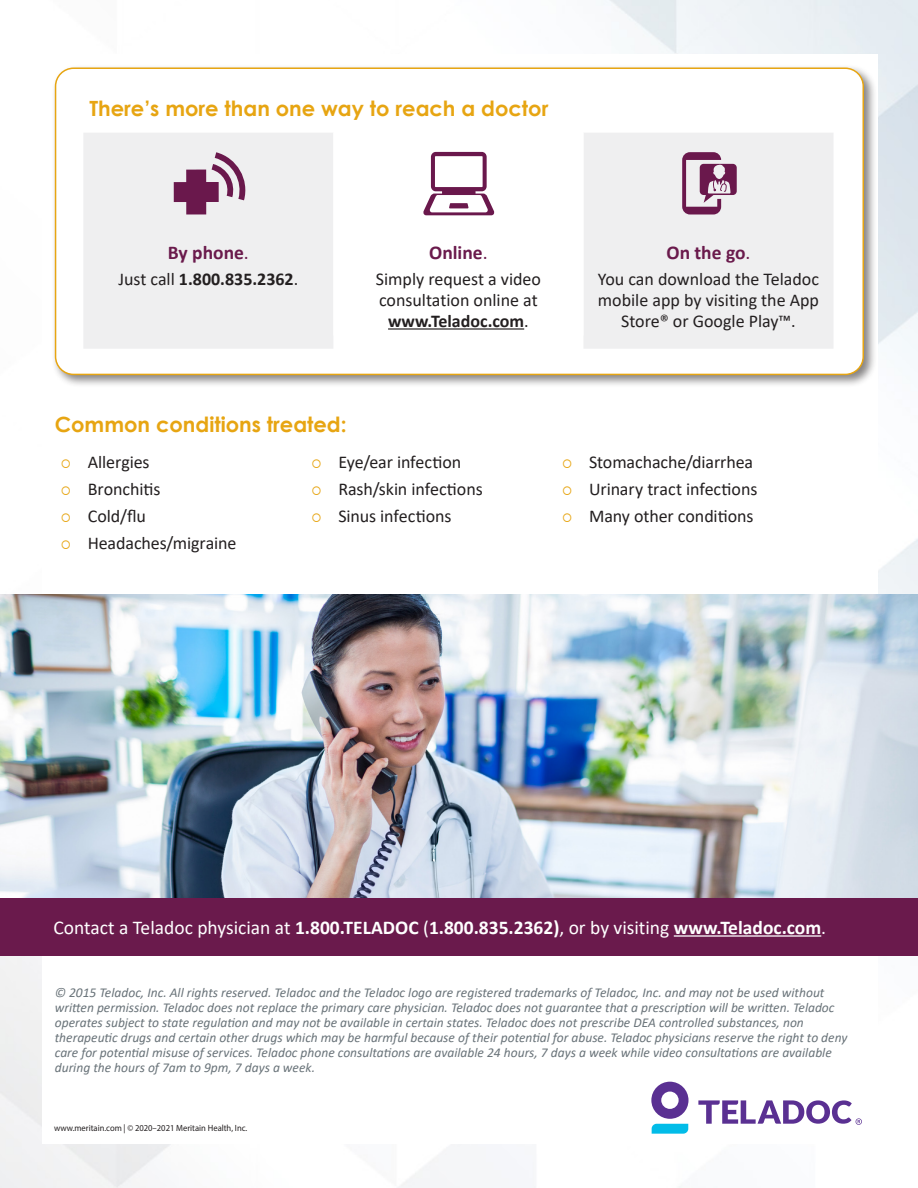
<style>
.page{position:relative;width:918px;height:1188px;background:#fff}
.page>*{position:absolute;margin:0;border:0;box-sizing:border-box;transform-origin:0 0}
.Body_Copy{font:700 21px "Century Gothic";color:#e7a512}
.t1{font:700 19.5px "Calibri";color:#fff}
.t2{font:700 19.5px "Calibri";color:#6a1a4c}
.t3{font:18px/21px "Calibri";letter-spacing:-.005em;color:#231f20;text-align:center}
.t4{font:700 18px "Calibri";color:#231f20}
.Body_Copy-2{font:italic 13.5px/15px "Calibri";color:#697379}
.t5{font:9px "Myriad Pro";color:#231f20;scale:.95 1}
.s1{font-weight:400}
.s2{font-weight:700}
</style>
<div class="page">
<img style="left:0;top:0;width:918px;height:1188px">
<div style="left:42px;top:54px;width:836px;height:1090px;background:#fff"></div>
<svg style="left:651px;top:1082px;width:38px;height:52px"></svg>
<svg style="left:698px;top:1100px;width:164px;height:25px"></svg>
<img style="left:0;top:594px;width:918px;height:304px">
<div style="left:0;top:898px;width:918px;height:57px;background:#6a1a4c"></div>
<hr style="left:674px;top:935px;width:147px;height:2px;background:#fff">
<div style="left:51px;top:64px;width:826px;height:324px;background:#231f20;opacity:.55"></div>
<div style="left:56px;top:68px;width:807px;height:306px;background:#fff;border-radius:18px"></div>
<div style="left:55px;top:68px;width:809px;height:307px;border:2px solid #e7a512;border-radius:18px"></div>
<div style="left:83px;top:133px;width:750px;height:216px;background:#efeff0"></div>
<svg style="left:333px;top:133px;width:250px;height:203px"></svg>
<hr style="left:388px;top:328px;width:136px;height:2px;background:#231f20">
<svg style="left:174px;top:152px;width:71px;height:62px"></svg>
<svg style="left:423px;top:152px;width:71px;height:63px"></svg>
<svg style="left:682px;top:152px;width:55px;height:62px"></svg>
<p class="Body_Copy" style="left:89px;top:92px;width:461px">There’s more than one way to reach a doctor</p>
<p class="t2" style="left:168px;top:238px;width:82px">By phone<span class="s1">.</span></p>
<p class="t4" style="left:118px;top:266px;width:181px"><span class="s1">Just call</span> 1.800.835.2362<span class="s1">.</span></p>
<p class="t2" style="left:429px;top:238px;width:60px">Online<span class="s1">.</span></p>
<p class="t3" style="left:376px;top:268px;width:167px">Simply request a video consultation online at <span class="s2">www.Teladoc.com</span>.</p>
<p class="t2" style="left:667px;top:238px;width:85px">On the go<span class="s1">.</span></p>
<p class="t3" style="left:598px;top:268px;width:223px">You can download the Teladoc mobile app by visiting the App<br>Store® or Google Play™.</p>
<p class="Body_Copy" style="left:55px;top:408px;width:293px">Common conditions treated:</p>
<p class="t3" style="left:88px;top:451px;width:63px">Allergies</p>
<p class="t3" style="left:338px;top:451px;width:124px">Eye/ear infection</p>
<p class="t3" style="left:589px;top:451px;width:166px">Stomachache/diarrhea</p>
<p class="t3" style="left:88px;top:478px;width:74px">Bronchitis</p>
<p class="t3" style="left:338px;top:478px;width:146px">Rash/skin infections</p>
<p class="t3" style="left:589px;top:478px;width:170px">Urinary tract infections</p>
<p class="t3" style="left:88px;top:505px;width:60px">Cold/flu</p>
<p class="t3" style="left:338px;top:505px;width:115px">Sinus infections</p>
<p class="t3" style="left:589px;top:505px;width:166px">Many other conditions</p>
<p class="t3" style="left:88px;top:532px;width:150px">Headaches/migraine</p>
<p class="t1" style="left:54px;top:914px;width:774px"><span class="s1">Contact a Teladoc physician at</span> 1.800.TELADOC <span class="s1">(</span>1.800.835.2362)<span class="s1">, or by visiting</span> www.Teladoc.com<span class="s1">.</span></p>
<p class="Body_Copy-2" style="left:55px;top:985px;width:794px">© 2015 Teladoc, Inc. All rights reserved. Teladoc and the Teladoc logo are registered trademarks of Teladoc, Inc. and may not be used without written permission. Teladoc does not replace the primary care physician. Teladoc does not guarantee that a prescription will be written. Teladoc operates subject to state regulation and may not be available in certain states. Teladoc does not prescribe DEA controlled substances, non therapeutic drugs and certain other drugs which may be harmful because of their potential for abuse. Teladoc physicians reserve the right to deny care for potential misuse of services. Teladoc phone consultations are available 24 hours, 7 days a week while video consultations are available during the hours of 7am to 9pm, 7 days a week.</p>
<p class="t5" style="left:54px;top:1123px;width:205px">www.meritain.com | © 2020–2021 Meritain Health, Inc.</p>
</div>
